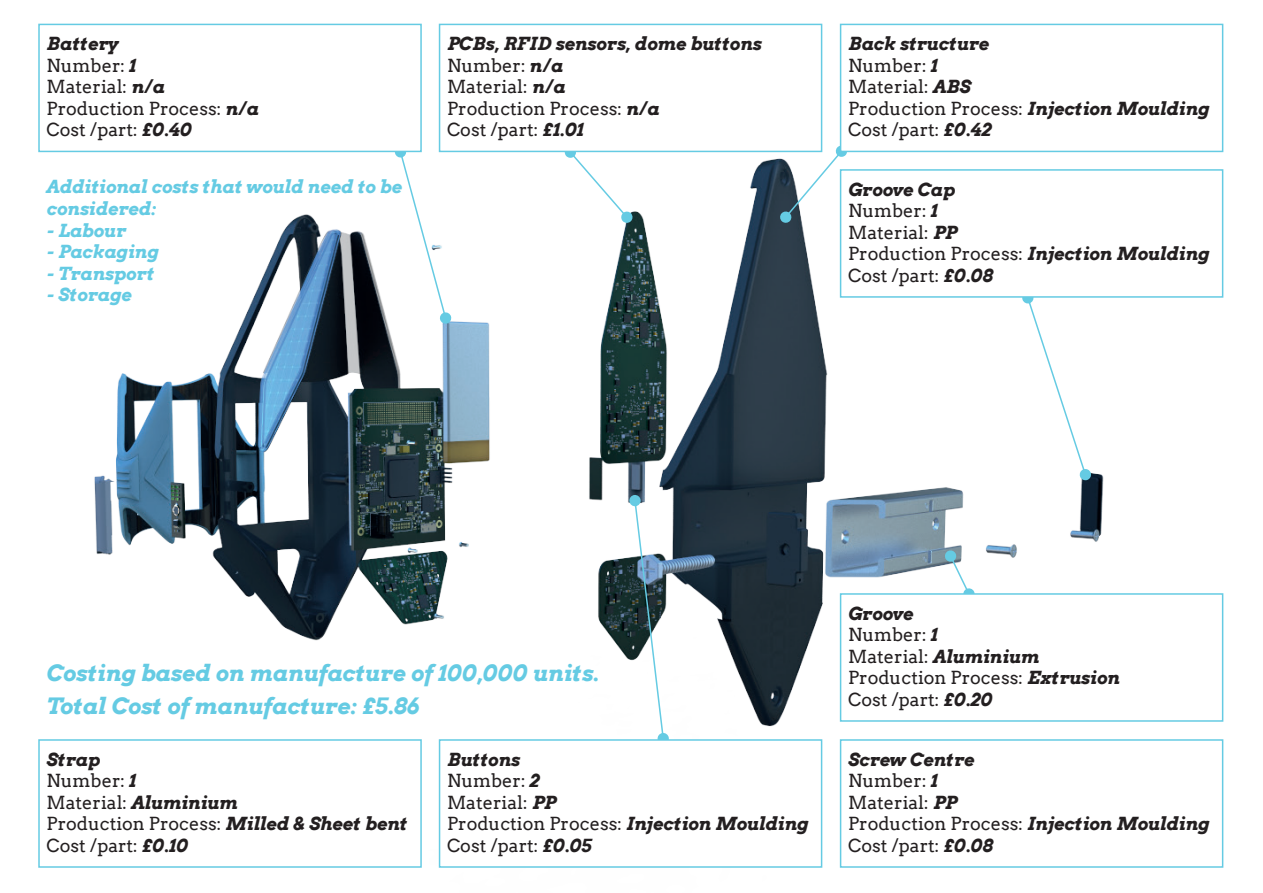
<style>
.page{position:relative;width:1263px;height:893px;background:#fff}
.page>*{position:absolute;margin:0;border:0;box-sizing:border-box;transform-origin:0 0}
.t1{font:italic 700 22.5px/33px "Arvo";color:#65cbe3}
.t2{font:18px/21.6px "Arvo";color:#231f20}
.t3{font:italic 700 18px/21.6px "Arvo";color:#65cbe3}
.s1{font-weight:700;font-style:italic}
</style>
<div class="page">
<img style="left:38px;top:73px;width:1186px;height:795px">
<svg style="left:633px;top:499px;width:32px;height:240px"></svg>
<div style="left:657px;top:733px;width:12px;height:11px;background:#65cbe3;border-radius:50%"></div>
<div style="left:629px;top:495px;width:12px;height:12px;background:#65cbe3;border-radius:50%"></div>
<svg style="left:944px;top:550px;width:31px;height:43px"></svg>
<svg style="left:394px;top:146px;width:58px;height:178px"></svg>
<svg style="left:1021px;top:298px;width:71px;height:183px"></svg>
<svg style="left:564px;top:152px;width:69px;height:72px"></svg>
<svg style="left:779px;top:145px;width:69px;height:78px"></svg>
<div style="left:38px;top:24px;width:384px;height:128px;background:#fff;border:2px solid #65cbe3"></div>
<div style="left:439px;top:24px;width:383px;height:128px;background:#fff;border:2px solid #65cbe3"></div>
<div style="left:840px;top:24px;width:383px;height:128px;background:#fff;border:2px solid #65cbe3"></div>
<div style="left:840px;top:169px;width:383px;height:129px;background:#fff;border:2px solid #65cbe3"></div>
<div style="left:38px;top:739px;width:384px;height:129px;background:#fff;border:2px solid #65cbe3"></div>
<div style="left:439px;top:739px;width:383px;height:129px;background:#fff;border:2px solid #65cbe3"></div>
<div style="left:840px;top:739px;width:383px;height:129px;background:#fff;border:2px solid #65cbe3"></div>
<div style="left:840px;top:593px;width:383px;height:129px;background:#fff;border:2px solid #65cbe3"></div>
<p class="t2" style="left:46px;top:33px;width:214px"><span class="s1">Battery<br></span>Number: <span class="s1">1<br></span>Material: <span class="s1">n/a<br></span>Production Process: <span class="s1">n/a<br></span>Cost /part: <span class="s1">£0.40</span></p>
<p class="t2" style="left:447px;top:33px;width:316px"><span class="s1">PCBs, RFID sensors, dome buttons<br></span>Number: <span class="s1">n/a<br></span>Material: <span class="s1">n/a<br></span>Production Process: <span class="s1">n/a<br></span>Cost /part: <span class="s1">£1.01</span></p>
<p class="t2" style="left:848px;top:33px;width:363px"><span class="s1">Back structure<br></span>Number: <span class="s1">1<br></span>Material: <span class="s1">ABS<br></span>Production Process: <span class="s1">Injection Moulding<br></span>Cost /part: <span class="s1">£0.42</span></p>
<p class="t3" style="left:46px;top:176px;width:357px">Additional costs that would need to be considered:</p>
<p class="t3" style="left:46px;top:219px;width:81px">- Labour</p>
<p class="t3" style="left:46px;top:241px;width:114px">- Packaging</p>
<p class="t3" style="left:46px;top:263px;width:109px">- Transport</p>
<p class="t3" style="left:46px;top:284px;width:87px">- Storage</p>
<p class="t1" style="left:46px;top:657px;width:554px">Costing based on manufacture of 100,000 units.<br>Total Cost of manufacture: £5.86</p>
<p class="t2" style="left:848px;top:178px;width:363px"><span class="s1">Groove Cap<br></span>Number: <span class="s1">1<br></span>Material: <span class="s1">PP<br></span>Production Process: <span class="s1">Injection Moulding<br></span>Cost /part: <span class="s1">£0.08</span></p>
<p class="t2" style="left:848px;top:602px;width:273px"><span class="s1">Groove<br></span>Number: <span class="s1">1<br></span>Material: <span class="s1">Aluminium<br></span>Production Process: <span class="s1">Extrusion<br></span>Cost /part: <span class="s1">£0.20</span></p>
<p class="t2" style="left:46px;top:748px;width:362px"><span class="s1">Strap<br></span>Number: <span class="s1">1<br></span>Material: <span class="s1">Aluminium<br></span>Production Process: <span class="s1">Milled &amp; Sheet bent<br></span>Cost /part: <span class="s1">£0.10</span></p>
<p class="t2" style="left:447px;top:748px;width:363px"><span class="s1">Buttons<br></span>Number: <span class="s1">2<br></span>Material: <span class="s1">PP<br></span>Production Process: <span class="s1">Injection Moulding<br></span>Cost /part: <span class="s1">£0.05</span></p>
<p class="t2" style="left:848px;top:748px;width:363px"><span class="s1">Screw Centre<br></span>Number: <span class="s1">1<br></span>Material: <span class="s1">PP<br></span>Production Process: <span class="s1">Injection Moulding<br></span>Cost /part: <span class="s1">£0.08</span></p>
</div>
